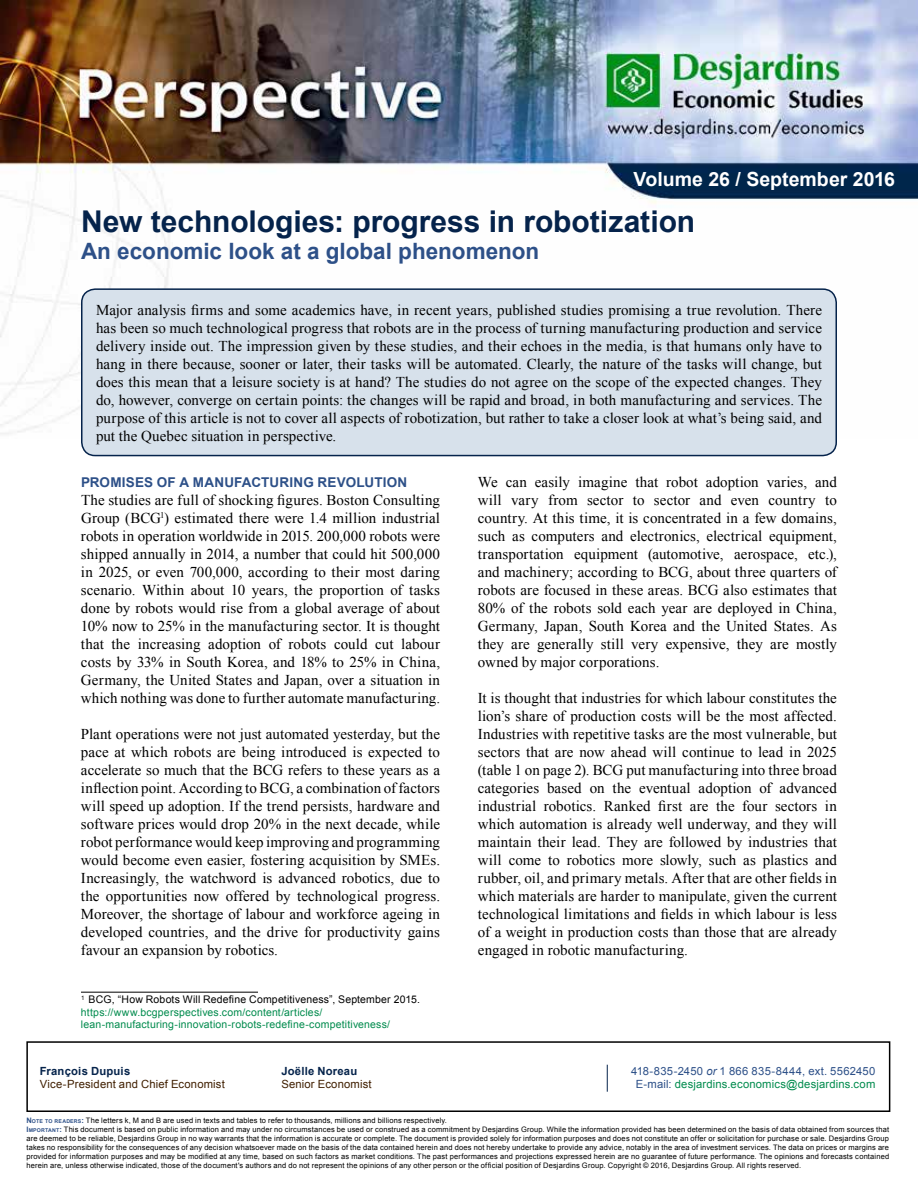
<style>
.page{position:relative;width:918px;height:1188px;background:#fff}
.page>*{position:absolute;margin:0;border:0;box-sizing:border-box;transform-origin:0 0}
.t1{font:700 30px "Arial";color:#05234b}
.t2{font:700 22.5px "Arial";color:#2d5088}
.t3{font:700 19.5px "Arial";color:#fff}
.t4{font:15px/18px "Times New Roman";letter-spacing:.005em;color:#000;text-align:justify}
.t5{font:700 13.5px "Arial";letter-spacing:.01em;color:#2d5088}
.t6{font:11.25px "Arial";letter-spacing:.015em;color:#401f00}
.t7{font:11.25px "Arial";letter-spacing:.015em;color:#008b4d}
.t8{font:11.25px "Arial";letter-spacing:.025em;color:#2d5088}
.t9{font:700 11.25px "Arial";letter-spacing:.02em;color:#05234b}
.t10{font:10.5px/12.6px "Arial";letter-spacing:.015em;color:#008b4d}
.t11{font:7.5px/9px "Arial";letter-spacing:.02em;color:#000}
.s1{color:#000}
.s2{font-style:italic}
.s3{color:#2d5088}
.s4{font-weight:700;color:#2d5088}
.s5{font-weight:700;font-size:5.25px;color:#2d5088}
</style>
<div class="page">
<div style="left:26px;top:1041px;width:864px;height:71px;border:2px solid #000"></div>
<svg style="left:607px;top:1065px;width:1px;height:27px"></svg>
<img style="left:0;top:0;width:918px;height:434px">
<div style="left:82px;top:289px;width:754px;height:167px;background:#d7e1eb;border-radius:14px"></div>
<div style="left:81px;top:288px;width:756px;height:168px;border:2px solid #05234b;border-radius:14px"></div>
<hr style="left:81px;top:992px;width:177px;height:1px;background:#000">
<h3 class="t3" style="left:634px;top:166px;width:263px">Volume 26 / September 2016</h3>
<h1 class="t1" style="left:81px;top:202px;width:616px">New technologies: progress in robotization</h1>
<h2 class="t2" style="left:81px;top:237px;width:460px">An economic look at a global phenomenon</h2>
<p class="t4" style="left:96px;top:301px;width:728px">Major analysis firms and some academics have, in recent years, published studies promising a true revolution. There has been so much technological progress that robots are in the process of turning manufacturing production and service delivery inside out. The impression given by these studies, and their echoes in the media, is that humans only have to hang in there because, sooner or later, their tasks will be automated. Clearly, the nature of the tasks will change, but does this mean that a leisure society is at hand? The studies do not agree on the scope of the expected changes. They do, however, converge on certain points: the changes will be rapid and broad, in both manufacturing and services. The purpose of this article is not to cover all aspects of robotization, but rather to take a closer look at what’s being said, and put the Quebec situation in perspective.</p>
<p class="t5" style="left:81px;top:473px;width:328px">PROMISES OF A MANUFACTURING REVOLUTION</p>
<p class="t4" style="left:81px;top:490px;width:361px">The studies are full of shocking figures. Boston Consulting Group (BCG<sup>1</sup>) estimated there were 1.4 million industrial robots in operation worldwide in 2015. 200,000 robots were shipped annually in 2014, a number that could hit 500,000 in 2025, or even 700,000, according to their most daring scenario. Within about 10 years, the proportion of tasks done by robots would rise from a global average of about 10% now to 25% in the manufacturing sector. It is thought that the increasing adoption of robots could cut labour costs by 33% in South Korea, and 18% to 25% in China, Germany, the United States and Japan, over a situation in which nothing was done to further automate manufacturing.</p>
<p class="t4" style="left:81px;top:724px;width:361px">Plant operations were not just automated yesterday, but the pace at which robots are being introduced is expected to accelerate so much that the BCG refers to these years as a inflection point. According to BCG, a combination of factors will speed up adoption. If the trend persists, hardware and software prices would drop 20% in the next decade, while robot performance would keep improving and programming would become even easier, fostering acquisition by SMEs.<br>Increasingly, the watchword is advanced robotics, due to the opportunities now offered by technological progress.<br>Moreover, the shortage of labour and workforce ageing in developed countries, and the drive for productivity gains favour an expansion by robotics.</p>
<p class="t4" style="left:478px;top:473px;width:361px">We can easily imagine that robot adoption varies, and will vary from sector to sector and even country to country. At this time, it is concentrated in a few domains, such as computers and electronics, electrical equipment, transportation equipment (automotive, aerospace, etc.), and machinery; according to BCG, about three quarters of robots are focused in these areas. BCG also estimates that 80% of the robots sold each year are deployed in China, Germany, Japan, South Korea and the United States. As they are generally still very expensive, they are mostly owned by major corporations.</p>
<p class="t4" style="left:478px;top:689px;width:361px">It is thought that industries for which labour constitutes the lion’s share of production costs will be the most affected.<br>Industries with repetitive tasks are the most vulnerable, but sectors that are now ahead will continue to lead in 2025 (table 1 on page 2). BCG put manufacturing into three broad categories based on the eventual adoption of advanced industrial robotics. Ranked first are the four sectors in which automation is already well underway, and they will maintain their lead. They are followed by industries that will come to robotics more slowly, such as plastics and rubber, oil, and primary metals. After that are other fields in which materials are harder to manipulate, given the current technological limitations and fields in which labour is less of a weight in production costs than those that are already engaged in robotic manufacturing.</p>
<p class="t10" style="left:81px;top:993px;width:341px"><sup>1</sup> <span class="s1">BCG, “How Robots Will Redefine Competitiveness”, September 2015. </span>https://www.bcgperspectives.com/content/articles/ lean-manufacturing-innovation-robots-redefine-competitiveness/</p>
<p class="t9" style="left:40px;top:1063px;width:92px">François Dupuis</p>
<p class="t9" style="left:281px;top:1063px;width:77px">Joëlle Noreau</p>
<p class="t8" style="left:631px;top:1063px;width:246px">418-835-2450 <span class="s2">or</span> 1 866 835-8444, ext. 5562450</p>
<p class="t6" style="left:40px;top:1077px;width:186px">Vice-President and Chief Economist</p>
<p class="t6" style="left:281px;top:1077px;width:92px">Senior Economist</p>
<p class="t7" style="left:636px;top:1077px;width:241px"><span class="s3">E-mail:</span> desjardins.economics@desjardins.com</p>
<p class="t11" style="left:26px;top:1116px;width:864px"><span class="s4">N</span><span class="s5">OTE TO READERS</span><span class="s4">:</span> The letters k, M and B are used in texts and tables to refer to thousands, millions and billions respectively.<br><span class="s4">I</span><span class="s5">MPORTANT</span><span class="s4">:</span> This document is based on public information and may under no circumstances be used or construed as a commitment by Desjardins Group. While the information provided has been determined on the basis of data obtained from sources that are deemed to be reliable, Desjardins Group in no way warrants that the information is accurate or complete. The document is provided solely for information purposes and does not constitute an offer or solicitation for purchase or sale. Desjardins Group takes no responsibility for the consequences of any decision whatsoever made on the basis of the data contained herein and does not hereby undertake to provide any advice, notably in the area of investment services. The data on prices or margins are provided for information purposes and may be modified at any time, based on such factors as market conditions. The past performances and projections expressed herein are no guarantee of future performance. The opinions and forecasts contained herein are, unless otherwise indicated, those of the document's authors and do not represent the opinions of any other person or the official position of Desjardins Group. Copyright © 2016, Desjardins Group. All rights reserved.</p>
</div>
